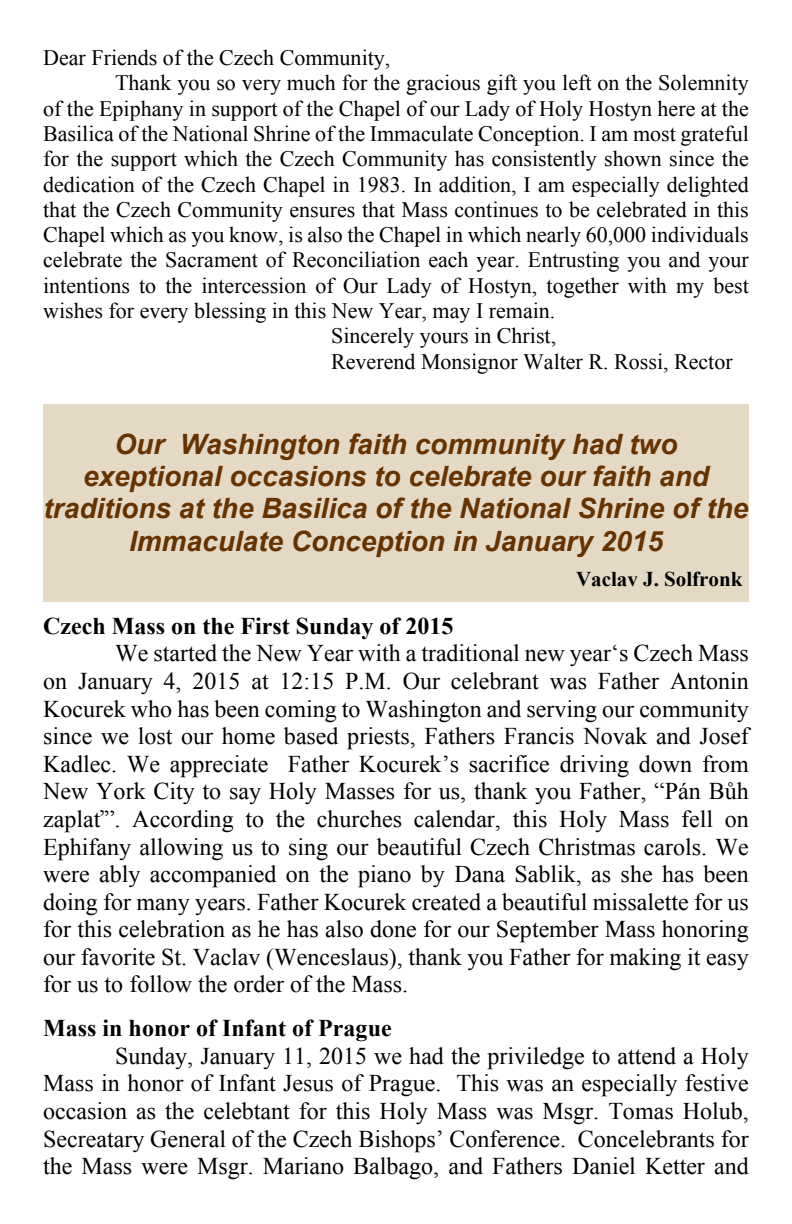
<style>
.page{position:relative;width:792px;height:1224px;background:#fff}
.page>*{position:absolute;margin:0;border:0;box-sizing:border-box;transform-origin:0 0}
.t1{font:italic 700 28px/32.2px "Arial";color:#630;text-align:center}
.t2{font:24px/27.6px "Times New Roman";color:#000;text-align:justify}
.t3{font:700 24px "Times New Roman";color:#000}
.t4{font:22px "Times New Roman";color:#000}
.t5{font:700 21px "Times New Roman";color:#000}
</style>
<div class="page">
<div style="left:43px;top:405px;width:706px;height:197px;background:#e3d9c5"></div>
<p class="t4" style="left:43px;top:50px;width:349px">Dear Friends of the Czech Community,</p>
<p class="t4" style="left:115px;top:75px;width:635px">Thank you so very much for the gracious gift you left on the Solemnity</p>
<p class="t4" style="left:43px;top:101px;width:707px">of the Epiphany in support of the Chapel of our Lady of Holy Hostyn here at the</p>
<p class="t4" style="left:43px;top:126px;width:707px">Basilica of the National Shrine of the Immaculate Conception. I am most grateful</p>
<p class="t4" style="left:43px;top:151px;width:707px">for the support which the Czech Community has consistently shown since the</p>
<p class="t4" style="left:43px;top:176px;width:707px">dedication of the Czech Chapel in 1983. In addition, I am especially delighted</p>
<p class="t4" style="left:43px;top:202px;width:707px">that the Czech Community ensures that Mass continues to be celebrated in this</p>
<p class="t4" style="left:43px;top:227px;width:707px">Chapel which as you know, is also the Chapel in which nearly 60,000 individuals</p>
<p class="t4" style="left:43px;top:252px;width:707px">celebrate the Sacrament of Reconciliation each year. Entrusting you and your</p>
<p class="t4" style="left:43px;top:278px;width:707px">intentions to the intercession of Our Lady of Hostyn, together with my best</p>
<p class="t4" style="left:43px;top:303px;width:514px">wishes for every blessing in this New Year, may I remain.</p>
<p class="t4" style="left:331px;top:328px;width:227px">Sincerely yours in Christ,</p>
<p class="t4" style="left:331px;top:353px;width:403px">Reverend Monsignor Walter R. Rossi, Rector</p>
<p class="t1" style="left:44px;top:431px;width:706px">Our Washington faith community had two exeptional occasions to celebrate our faith and traditions at the Basilica of the National Shrine of the Immaculate Conception in January 2015</p>
<p class="t5" style="left:576px;top:572px;width:168px">Vaclav J. Solfronk</p>
<p class="t3" style="left:43px;top:618px;width:412px">Czech Mass on the First Sunday of 2015</p>
<p class="t2" style="left:43px;top:642px;width:707px;text-indent:72px">We started the New Year with a traditional new year‘s Czech Mass on January 4, 2015 at 12:15 P.M. Our celebrant was Father Antonin Kocurek who has been coming to Washington and serving our community since we lost our home based priests, Fathers Francis Novak and Josef Kadlec. We appreciate Father Kocurek’s sacrifice driving down from New York City to say Holy Masses for us, thank you Father, “Pán Bůh zaplať”. According to the churches calendar, this Holy Mass fell on Ephifany allowing us to sing our beautiful Czech Christmas carols. We were ably accompanied on the piano by Dana Sablik, as she has been doing for many years. Father Kocurek created a beautiful missalette for us for this celebration as he has also done for our September Mass honoring our favorite St. Vaclav (Wenceslaus), thank you Father for making it easy for us to follow the order of the Mass.</p>
<p class="t3" style="left:43px;top:1020px;width:350px">Mass in honor of Infant of Prague</p>
<p class="t2" style="left:43px;top:1044px;width:707px;text-indent:72px">Sunday, January 11, 2015 we had the priviledge to attend a Holy Mass in honor of Infant Jesus of Prague. This was an especially festive occasion as the celebtant for this Holy Mass was Msgr. Tomas Holub, Secreatary General of the Czech Bishops’ Conference. Concelebrants for the Mass were Msgr. Mariano Balbago, and Fathers Daniel Ketter and</p>
</div>
